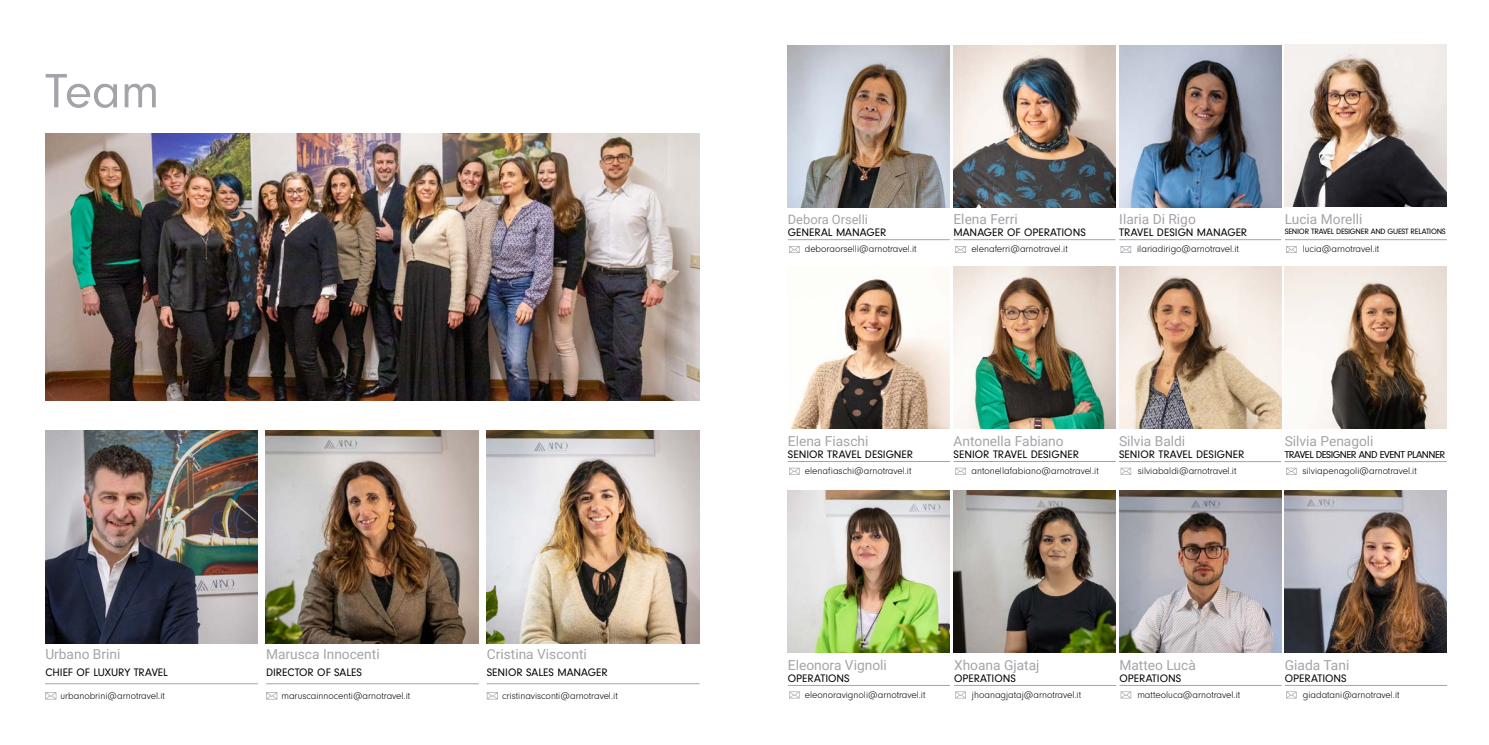
<style>
.page{position:relative;width:1489px;height:745px;background:#fff}
.page>*{position:absolute;margin:0;border:0;box-sizing:border-box;transform-origin:0 0}
.t1{font:50px "Neuzeit Gro";color:#a2a4a9}
.t2{font:13.75px "Roboto";color:#a2a4a9}
.t3{font:12.88px "Roboto";color:#a2a4a9}
.t4{font:11.25px "Neuzeit Gro";color:#020203}
.t5{font:10.38px "Neuzeit Gro";letter-spacing:-.05em;color:#020203}
.t6{font:300 10px "Neuzeit Gro";color:#020203}
.t7{font:8px "Neuzeit Gro";letter-spacing:-.03em;color:#020203}
</style>
<div class="page">
<img style="left:953px;top:45px;width:162px;height:162px">
<img style="left:787px;top:45px;width:162px;height:162px">
<img style="left:487px;top:430px;width:212px;height:213px">
<img style="left:1119px;top:45px;width:162px;height:162px">
<img style="left:1284px;top:45px;width:162px;height:162px">
<img style="left:791px;top:278px;width:158px;height:150px">
<img style="left:787px;top:490px;width:162px;height:162px">
<img style="left:953px;top:266px;width:162px;height:162px">
<img style="left:953px;top:490px;width:162px;height:162px">
<img style="left:1284px;top:266px;width:162px;height:162px">
<img style="left:1284px;top:490px;width:162px;height:162px">
<img style="left:1119px;top:266px;width:161px;height:162px">
<img style="left:1119px;top:490px;width:161px;height:162px">
<img style="left:45px;top:430px;width:213px;height:213px">
<img style="left:266px;top:430px;width:212px;height:213px">
<svg style="left:45px;top:692px;width:11px;height:7px"></svg>
<svg style="left:789px;top:467px;width:10px;height:7px"></svg>
<svg style="left:789px;top:246px;width:10px;height:7px"></svg>
<svg style="left:789px;top:691px;width:10px;height:7px"></svg>
<svg style="left:955px;top:691px;width:10px;height:7px"></svg>
<svg style="left:955px;top:467px;width:10px;height:7px"></svg>
<svg style="left:955px;top:246px;width:10px;height:7px"></svg>
<svg style="left:1120px;top:691px;width:11px;height:7px"></svg>
<svg style="left:1120px;top:467px;width:11px;height:7px"></svg>
<svg style="left:1120px;top:246px;width:11px;height:7px"></svg>
<svg style="left:1286px;top:691px;width:10px;height:7px"></svg>
<svg style="left:1286px;top:467px;width:10px;height:7px"></svg>
<svg style="left:1286px;top:246px;width:10px;height:7px"></svg>
<svg style="left:266px;top:692px;width:11px;height:7px"></svg>
<svg style="left:487px;top:692px;width:11px;height:7px"></svg>
<hr style="left:45px;top:683px;width:213px;height:1px;background:#a2a4a9">
<hr style="left:788px;top:461px;width:161px;height:1px;background:#a2a4a9">
<hr style="left:788px;top:684px;width:161px;height:1px;background:#a2a4a9">
<hr style="left:954px;top:684px;width:162px;height:1px;background:#a2a4a9">
<hr style="left:1119px;top:684px;width:162px;height:1px;background:#a2a4a9">
<hr style="left:1284px;top:684px;width:162px;height:1px;background:#a2a4a9">
<hr style="left:953px;top:239px;width:162px;height:1px;background:#a2a4a9">
<hr style="left:787px;top:239px;width:162px;height:1px;background:#a2a4a9">
<hr style="left:1119px;top:239px;width:162px;height:1px;background:#a2a4a9">
<hr style="left:1284px;top:239px;width:162px;height:1px;background:#a2a4a9">
<hr style="left:266px;top:683px;width:213px;height:1px;background:#a2a4a9">
<hr style="left:953px;top:461px;width:162px;height:1px;background:#a2a4a9">
<hr style="left:487px;top:683px;width:212px;height:1px;background:#a2a4a9">
<hr style="left:1284px;top:461px;width:162px;height:1px;background:#a2a4a9">
<hr style="left:1118px;top:461px;width:162px;height:1px;background:#a2a4a9">
<img style="left:45px;top:133px;width:654px;height:267px">
<h1 class="t1" style="left:45px;top:64px;width:116px">Team</h1>
<h2 class="t2" style="left:45px;top:644px;width:77px">Urbano Brini</h2>
<p class="t4" style="left:45px;top:665px;width:124px">CHIEF OF LUXURY TRAVEL</p>
<p class="t6" style="left:60px;top:689px;width:106px">urbanobrini@arnotravel.it</p>
<h2 class="t2" style="left:266px;top:644px;width:115px">Marusca Innocenti</h2>
<p class="t4" style="left:266px;top:665px;width:97px">DIRECTOR OF SALES</p>
<p class="t6" style="left:281px;top:689px;width:130px">maruscainnocenti@arnotravel.it</p>
<h2 class="t2" style="left:487px;top:644px;width:101px">Cristina Visconti</h2>
<p class="t4" style="left:487px;top:665px;width:122px">SENIOR SALES MANAGER</p>
<p class="t6" style="left:502px;top:689px;width:117px">cristinavisconti@arnotravel.it</p>
<p class="t3" style="left:787px;top:210px;width:82px">Debora Orselli</p>
<h2 class="t2" style="left:953px;top:209px;width:66px">Elena Ferri</h2>
<h2 class="t2" style="left:1119px;top:209px;width:78px">Ilaria Di Rigo</h2>
<p class="t4" style="left:787px;top:226px;width:100px">GENERAL MANAGER</p>
<p class="t4" style="left:953px;top:226px;width:134px">MANAGER OF OPERATIONS</p>
<p class="t4" style="left:1119px;top:226px;width:129px">TRAVEL DESIGN MANAGER</p>
<h2 class="t2" style="left:1284px;top:209px;width:79px">Lucia Morelli</h2>
<p class="t7" style="left:1284px;top:227px;width:163px">SENIOR TRAVEL DESIGNER AND GUEST RELATIONS</p>
<p class="t6" style="left:804px;top:243px;width:113px">deboraorselli@arnotravel.it</p>
<p class="t6" style="left:971px;top:243px;width:98px">elenaferri@arnotravel.it</p>
<p class="t6" style="left:1136px;top:243px;width:103px">ilariadirigo@arnotravel.it</p>
<p class="t6" style="left:1302px;top:243px;width:78px">lucia@arnotravel.it</p>
<h2 class="t2" style="left:787px;top:431px;width:82px">Elena Fiaschi</h2>
<p class="t4" style="left:787px;top:448px;width:127px">SENIOR TRAVEL DESIGNER</p>
<p class="t6" style="left:804px;top:465px;width:108px">elenafiaschi@arnotravel.it</p>
<h2 class="t2" style="left:953px;top:431px;width:111px">Antonella Fabiano</h2>
<p class="t4" style="left:953px;top:448px;width:127px">SENIOR TRAVEL DESIGNER</p>
<p class="t4" style="left:1118px;top:448px;width:127px">SENIOR TRAVEL DESIGNER</p>
<p class="t5" style="left:1284px;top:448px;width:162px">TRAVEL DESIGNER AND EVENT PLANNER</p>
<h2 class="t2" style="left:1118px;top:431px;width:68px">Silvia Baldi</h2>
<h2 class="t2" style="left:1284px;top:431px;width:90px">Silvia Penagoli</h2>
<p class="t6" style="left:971px;top:465px;width:129px">antonellafabiano@arnotravel.it</p>
<p class="t6" style="left:1137px;top:465px;width:100px">silviabaldi@arnotravel.it</p>
<p class="t6" style="left:1302px;top:465px;width:116px">silviapenagoli@arnotravel.it</p>
<h2 class="t2" style="left:787px;top:655px;width:100px">Eleonora Vignoli</h2>
<h2 class="t2" style="left:954px;top:655px;width:87px">Xhoana Gjataj</h2>
<h2 class="t2" style="left:1119px;top:655px;width:78px">Matteo Lucà</h2>
<h2 class="t2" style="left:1284px;top:655px;width:66px">Giada Tani</h2>
<p class="t4" style="left:787px;top:671px;width:63px">OPERATIONS</p>
<p class="t4" style="left:954px;top:671px;width:63px">OPERATIONS</p>
<p class="t4" style="left:1119px;top:671px;width:63px">OPERATIONS</p>
<p class="t4" style="left:1284px;top:671px;width:63px">OPERATIONS</p>
<p class="t6" style="left:804px;top:688px;width:122px">eleonoravignoli@arnotravel.it</p>
<p class="t6" style="left:971px;top:688px;width:111px">jhoanagjataj@arnotravel.it</p>
<p class="t6" style="left:1137px;top:688px;width:104px">matteoluca@arnotravel.it</p>
<p class="t6" style="left:1302px;top:688px;width:98px">giadatani@arnotravel.it</p>
</div>
